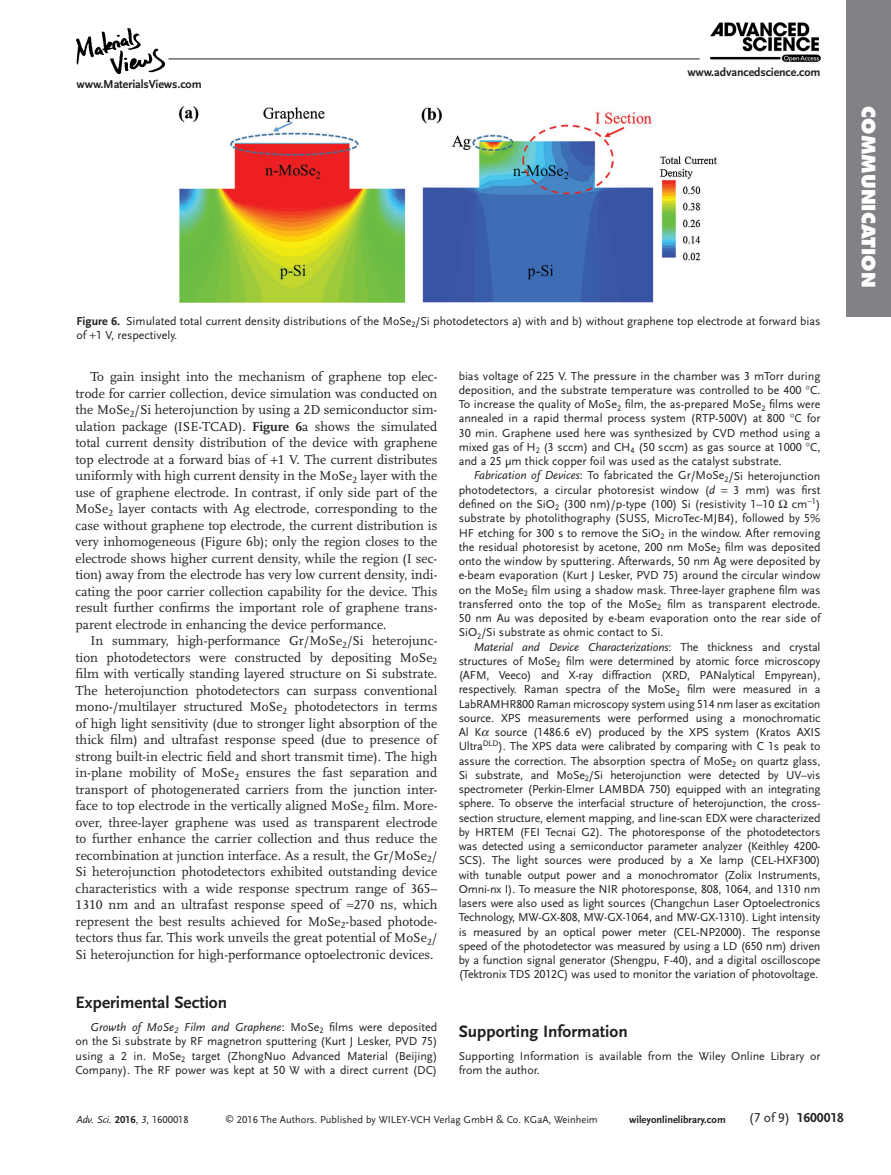
<style>
.page{position:relative;width:891px;height:1175px;background:#fff}
.page>*{position:absolute;margin:0;border:0;box-sizing:border-box;transform-origin:0 0}
.t1{font:800 18px "Futura";letter-spacing:.005em;color:#fff}
.t2{font:700 17.25px "Scala Sans LF";color:#231f20}
.t3{font:13.5px/16.5px "Scala LF";color:#231f20;text-align:justify}
.t4{font:700 13.5px "Scala Sans LF";color:#231f20}
.t5{font:12px/14.2px "Scala Sans LF";color:#231f20;text-align:justify}
.t6{font:700 12px "Scala Sans LF";letter-spacing:-.01em;color:#231f20}
.t7{font:10.5px "Scala Sans LF";color:#231f20}
.t8{font:700 10.5px "Scala Sans LF";color:#231f20}
.t9{font:italic 10.5px "Scala Sans LF";color:#231f20}
.s1{font-weight:700}
.s2{font-style:italic}
.s3{font-weight:700;font-style:normal}
.s4{font-style:normal}
.s5{font-size:9px}
.s6{font-weight:400}
</style>
<div class="page">
<div style="left:846px;top:0;width:45px;height:317px;background:#808285"></div>
<img style="left:77px;top:28px;width:88px;height:45px">
<hr style="left:168px;top:59px;width:532px;height:1px;background:#231f20">
<img style="left:710px;top:22px;width:111px;height:40px">
<img style="left:178px;top:107px;width:539px;height:196px">
<p class="t6" style="left:77px;top:77px;width:127px">www.MaterialsViews.com</p>
<p class="t6" style="left:687px;top:65px;width:135px">www.advancedscience.com</p>
<p class="t5" style="left:76px;top:314px;width:746px"><span class="s1">Figure 6.</span> Simulated total current density distributions of the MoSe<sub>2</sub>/Si photodetectors a) with and b) without graphene top electrode at forward bias of 1 V, respectively.</p>
<p class="t3" style="left:76px;top:368px;width:363px;text-indent:15px">To gain insight into the mechanism of graphene top elec&shy;trode for carrier collection, device simulation was conducted on the MoSe<sub>2</sub>/Si heterojunction by using a 2D semiconductor sim&shy;ulation package (ISE-TCAD). <span class="s1">Figure 6</span>a shows the simulated total current density distribution of the device with graphene top electrode at a forward bias of 1 V. The current distributes uniformly with high current density in the MoSe<sub>2</sub> layer with the use of graphene electrode. In contrast, if only side part of the MoSe<sub>2</sub> layer contacts with Ag electrode, corresponding to the case without graphene top electrode, the current distribution is very inhomogeneous (Figure 6b); only the region closes to the electrode shows higher current density, while the region (I sec&shy;tion) away from the electrode has very low current density, indi&shy;cating the poor carrier collection capability for the device. This result further confirms the important role of graphene trans&shy;parent electrode in enhancing the device performance.</p>
<p class="t3" style="left:76px;top:632px;width:363px;text-indent:15px">In summary, high-performance Gr/MoSe<sub>2</sub>/Si heterojunc&shy;tion photodetectors were constructed by depositing MoSe<sub>2 </sub>film with vertically standing layered structure on Si substrate.<br>The heterojunction photodetectors can surpass conventional mono-/multilayer structured MoSe<sub>2</sub> photodetectors in terms of high light sensitivity (due to stronger light absorption of the thick film) and ultrafast response speed (due to presence of strong built-in electric field and short transmit time). The high in-plane mobility of MoSe<sub>2</sub> ensures the fast separation and transport of photogenerated carriers from the junction inter&shy;face to top electrode in the vertically aligned MoSe<sub>2</sub> film. More&shy;over, three-layer graphene was used as transparent electrode to further enhance the carrier collection and thus reduce the recombination at junction interface. As a result, the Gr/MoSe<sub>2</sub>/ Si heterojunction photodetectors exhibited outstanding device characteristics with a wide response spectrum range of 365– 1310 nm and an ultrafast response speed of ≈270 ns, which represent the best results achieved for MoSe<sub>2</sub>-based photode&shy;tectors thus far. This work unveils the great potential of MoSe<sub>2</sub>/ Si heterojunction for high-performance optoelectronic devices.</p>
<h2 class="t2" style="left:76px;top:992px;width:153px">Experimental Section</h2>
<p class="t5" style="left:76px;top:1020px;width:363px;text-indent:15px"><span class="s2">Growth of MoSe</span><sub>2</sub> <span class="s2">Film and Graphene</span>: MoSe<sub>2</sub> films were deposited on the Si substrate by RF magnetron sputtering (Kurt J Lesker, PVD 75) using a 2 in. MoSe<sub>2</sub> target (ZhongNuo Advanced Material (Beijing)<br>Company). The RF power was kept at 50 W with a direct current (DC)</p>
<p class="t5" style="left:459px;top:369px;width:363px">bias voltage of 225 V. The pressure in the chamber was 3 mTorr during deposition, and the substrate temperature was controlled to be 400 C.<br>To increase the quality of MoSe<sub>2</sub> film, the as-prepared MoSe<sub>2</sub> films were annealed in a rapid thermal process system (RTP-500V) at 800 C for 30 min. Graphene used here was synthesized by CVD method using a mixed gas of H<sub>2</sub> (3 sccm) and CH<sub>4</sub> (50 sccm) as gas source at 1000 C, and a 25 μm thick copper foil was used as the catalyst substrate.</p>
<p class="t5" style="left:459px;top:468px;width:363px;text-indent:15px"><span class="s2">Fabrication of Devices</span>: To fabricated the Gr/MoSe<sub>2</sub>/Si heterojunction photodetectors, a circular photoresist window (<span class="s2">d</span></p>
<p class="t5" style="left:459px;top:483px;width:363px;text-indent:275px">3 mm) was first defined on the SiO<sub>2</sub> (300 nm)/p-type (100) Si (resistivity 1–10</p>
<p class="t5" style="left:459px;top:497px;width:363px;text-indent:333px">cm−<sup>1</sup>) substrate by photolithography (SUSS, MicroTec-MJB4), followed by 5% HF etching for 300 s to remove the SiO<sub>2</sub> in the window. After removing the residual photoresist by acetone, 200 nm MoSe<sub>2</sub> film was deposited onto the window by sputtering. Afterwards, 50 nm Ag were deposited by e-beam evaporation (Kurt J Lesker, PVD 75) around the circular window on the MoSe<sub>2</sub> film using a shadow mask. Three-layer graphene film was transferred onto the top of the MoSe<sub>2</sub> film as transparent electrode.<br>50 nm Au was deposited by e-beam evaporation onto the rear side of SiO<sub>2</sub>/Si substrate as ohmic contact to Si.</p>
<p class="t5" style="left:459px;top:640px;width:363px;text-indent:15px"><span class="s2">Material and Device Characterizations</span>: The thickness and crystal structures of MoSe<sub>2</sub> film were determined by atomic force microscopy (AFM, Veeco) and X-ray diffraction (XRD, PANalytical Empyrean), respectively. Raman spectra of the MoSe<sub>2</sub> film were measured in a LabRAMHR800 Raman microscopy system using 514 nm laser as excitation source. XPS measurements were performed using a monochromatic Al K source (1486.6 eV) produced by the XPS system (Kratos AXIS Ultra<sup>DLD</sup>). The XPS data were calibrated by comparing with C 1s peak to assure the correction. The absorption spectra of MoSe<sub>2</sub> on quartz glass, Si substrate, and MoSe<sub>2</sub>/Si heterojunction were detected by UV–vis spectrometer (Perkin-Elmer LAMBDA 750) equipped with an integrating sphere. To observe the interfacial structure of heterojunction, the cross&shy;section structure, element mapping, and line-scan EDX were characterized by HRTEM (FEI Tecnai G2). The photoresponse of the photodetectors was detected using a semiconductor parameter analyzer (Keithley 4200- SCS). The light sources were produced by a Xe lamp (CEL-HXF300) with tunable output power and a monochromator (Zolix Instruments, Omni-nx I). To measure the NIR photoresponse, 808, 1064, and 1310 nm lasers were also used as light sources (Changchun Laser Optoelectronics Technology, MW-GX-808, MW-GX-1064, and MW-GX-1310). Light intensity is measured by an optical power meter (CEL-NP2000). The response speed of the photodetector was measured by using a LD (650 nm) driven by a function signal generator (Shengpu, F-40), and a digital oscilloscope (Tektronix TDS 2012C) was used to monitor the variation of photovoltage.</p>
<h2 class="t2" style="left:459px;top:1022px;width:171px">Supporting Information</h2>
<p class="t5" style="left:459px;top:1049px;width:363px">Supporting Information is available from the Wiley Online Library or from the author.</p>
<p class="t9" style="left:77px;top:1113px;width:114px">Adv. Sci. <span class="s3">2016</span><span class="s4">,</span> 3<span class="s4">, 1600018</span></p>
<p class="t7" style="left:225px;top:1113px;width:374px"><span class="s5">©</span> 2016 The Authors. Published by WILEY-VCH Verlag GmbH &amp; Co. KGaA, Weinheim</p>
<p class="t8" style="left:629px;top:1113px;width:98px">wileyonlinelibrary.com</p>
<p class="t4" style="left:749px;top:1110px;width:97px"><span class="s6">(7 of 9)</span> 1600018</p>
<h1 class="t1" style="left:880px;top:106px;width:183px;rotate:90deg">Communication</h1>
</div>
